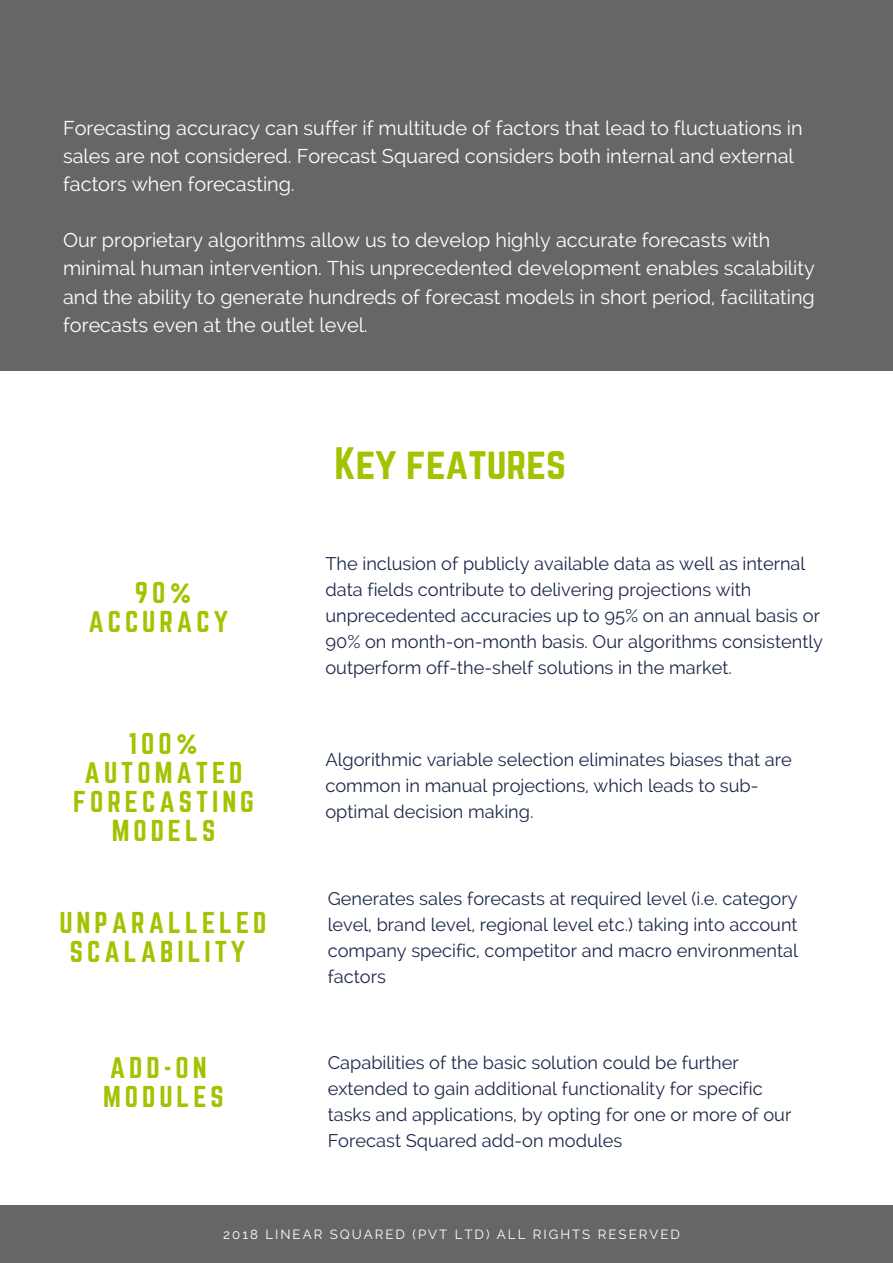
<style>
.page{position:relative;width:893px;height:1263px;background:#fff}
.page>*{position:absolute;margin:0;border:0;box-sizing:border-box;transform-origin:0 0}
.t1{font:39.75px "Norwester";color:#a4c200}
.t2{font:26.55px/29.2px "Norwester";letter-spacing:.15em;color:#a4c200;text-align:center}
.t3{font:19.8px/28.2px "Raleway";color:#fff}
.t4{font:18.15px/26px "Raleway";color:#1d294a}
.t5{font:13.2px "Raleway";letter-spacing:.15em;color:#fff}
</style>
<div class="page">
<div style="left:0;top:1205px;width:893px;height:58px;background:#666"></div>
<div style="left:0;top:0;width:893px;height:370px;background:#666"></div>
<p class="t3" style="left:63px;top:114px;width:741px">Forecasting accuracy can suffer if multitude of factors that lead to fluctuations in sales are not considered. Forecast Squared considers both internal and external factors when forecasting.</p>
<p class="t3" style="left:63px;top:226px;width:753px">Our proprietary algorithms allow us to develop highly accurate forecasts with minimal human intervention. This unprecedented development enables scalability and the ability to generate hundreds of forecast models in short period, facilitating forecasts even at the outlet level.</p>
<h2 class="t2" style="left:88px;top:579px;width:141px">90%<br>ACCURACY</h2>
<h2 class="t2" style="left:73px;top:730px;width:183px">100%<br>AUTOMATED<br>FORECASTING<br>MODELS</h2>
<h2 class="t2" style="left:59px;top:909px;width:209px">UNPARALLELED<br>SCALABILITY</h2>
<h2 class="t2" style="left:103px;top:1054px;width:122px;text-align:left">ADD-ON<br>MODULES</h2>
<h1 class="t1" style="left:334px;top:444px;width:233px">Key features</h1>
<p class="t4" style="left:325px;top:551px;width:499px">The inclusion of publicly available data as well as internal data fields contribute to delivering projections with unprecedented accuracies up to 95% on an annual basis or 90% on month-on-month basis. Our algorithms consistently outperform off-the-shelf solutions in the market.</p>
<p class="t4" style="left:325px;top:747px;width:468px">Algorithmic variable selection eliminates biases that are common in manual projections, which leads to sub&shy;optimal decision making.</p>
<p class="t4" style="left:328px;top:885px;width:472px;text-align:justify">Generates sales forecasts at required level (i.e. category level, brand level, regional level etc.) taking into account company specific, competitor and macro environmental factors</p>
<p class="t4" style="left:328px;top:1050px;width:465px">Capabilities of the basic solution could be further extended to gain additional functionality for specific tasks and applications, by opting for one or more of our Forecast Squared add-on modules</p>
<p class="t5" style="left:223px;top:1227px;width:458px">2018 LINEAR SQUARED (PVT LTD) ALL RIGHTS RESERVED</p>
</div>
